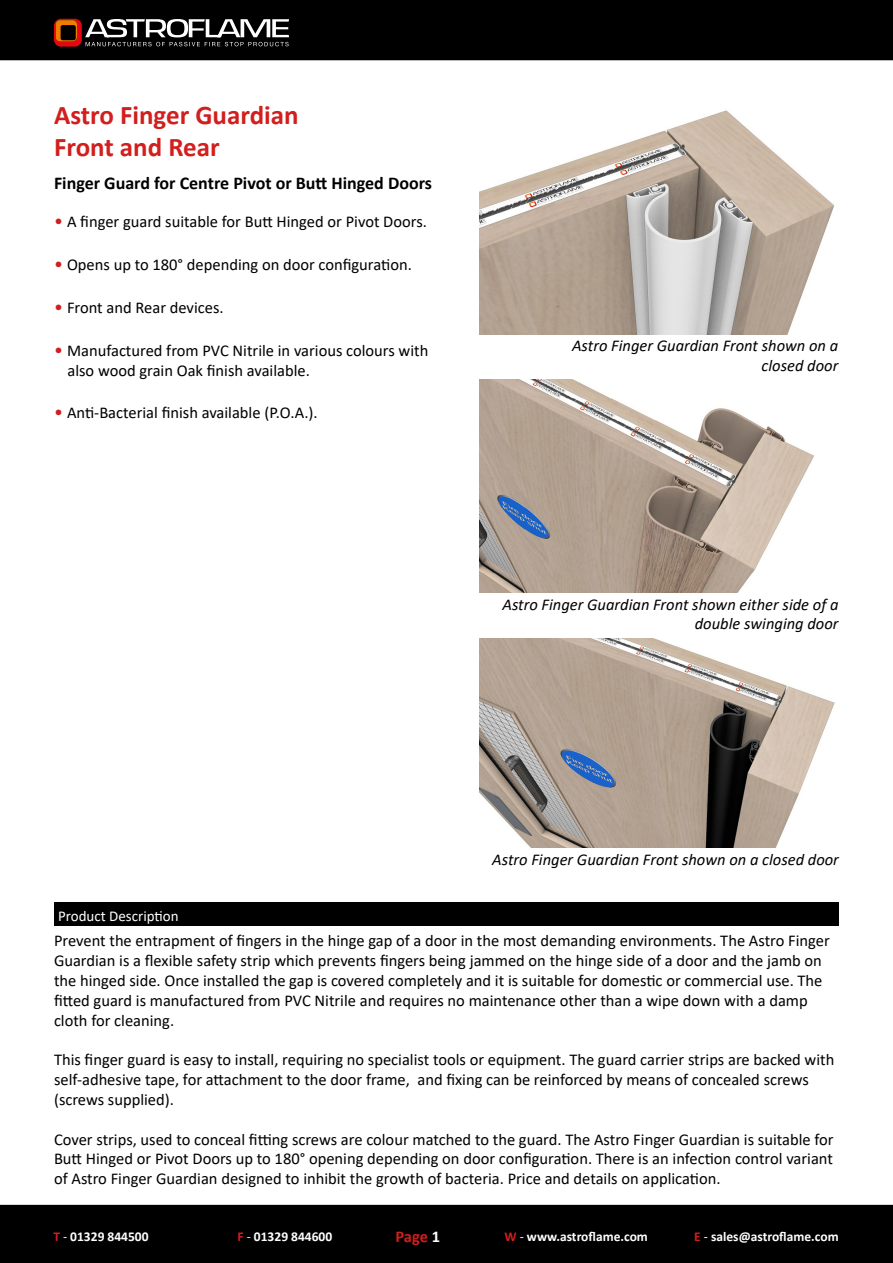
<style>
.page{position:relative;width:893px;height:1263px;background:#fff}
.page>*{position:absolute;margin:0;border:0;box-sizing:border-box;transform-origin:0 0}
.t1{font:700 27px/32.4px "Calibri";color:#d31e1e}
.t2{font:700 18px "Calibri";color:#000}
.t3{font:16.5px/19.8px "Calibri";color:#000}
.t4{font:italic 16.5px/19.8px "Calibri";color:#000;text-align:right}
.t5{font:700 16.5px "Calibri";color:#d31e1e}
.t6{font:15px "Calibri";color:#fff}
.t7{font:700 13.5px "Calibri";color:#fff}
.s1{font-size:18px;color:#d31e1e}
.s2{color:#d31e1e}
.s3{font-weight:400}
.s4{color:#fff}
</style>
<div class="page">
<div style="left:0;top:0;width:893px;height:60px;background:#000"></div>
<div style="left:0;top:1205px;width:893px;height:58px;background:#000"></div>
<svg style="left:54px;top:19px;width:235px;height:28px"></svg>
<div style="left:54px;top:902px;width:785px;height:23px;background:#000"></div>
<img style="left:479px;top:110px;width:356px;height:225px">
<img style="left:479px;top:379px;width:335px;height:213px">
<img style="left:479px;top:639px;width:356px;height:208px">
<h1 class="t1" style="left:54px;top:98px;width:246px">Astro Finger Guardian<br>Front and Rear</h1>
<p class="t2" style="left:54px;top:170px;width:380px">Finger Guard for Centre Pivot or Butt Hinged Doors</p>
<p class="t3" style="left:54px;top:211px;width:374px"><span class="s1">•</span> A finger guard suitable for Butt Hinged or Pivot Doors.</p>
<p class="t3" style="left:54px;top:254px;width:359px"><span class="s1">•</span> Opens up to 180° depending on door configuration.</p>
<p class="t3" style="left:54px;top:297px;width:171px"><span class="s1">•</span> Front and Rear devices.</p>
<p class="t3" style="left:67px;top:341px;width:362px;text-indent:-13px"><span class="s1">•</span> Manufactured from PVC Nitrile in various colours with also wood grain Oak finish available.</p>
<p class="t3" style="left:54px;top:402px;width:265px"><span class="s1">•</span> Anti-Bacterial finish available (P.O.A.).</p>
<p class="t4" style="left:572px;top:335px;width:268px">Astro Finger Guardian Front shown on a closed door</p>
<p class="t4" style="left:502px;top:593px;width:338px">Astro Finger Guardian Front shown either side of a double swinging door</p>
<p class="t6" style="left:58px;top:905px;width:122px">Product Description</p>
<p class="t4" style="left:492px;top:849px;width:348px">Astro Finger Guardian Front shown on a closed door</p>
<p class="t3" style="left:54px;top:931px;width:777px">Prevent the entrapment of fingers in the hinge gap of a door in the most demanding environments. The Astro Finger Guardian is a flexible safety strip which prevents fingers being jammed on the hinge side of a door and the jamb on the hinged side. Once installed the gap is covered completely and it is suitable for domestic or commercial use. The fitted guard is manufactured from PVC Nitrile and requires no maintenance other than a wipe down with a damp cloth for cleaning.</p>
<p class="t3" style="left:54px;top:1049px;width:782px">This finger guard is easy to install, requiring no specialist tools or equipment. The guard carrier strips are backed with self-adhesive tape, for attachment to the door frame, and fixing can be reinforced by means of concealed screws (screws supplied).</p>
<p class="t3" style="left:54px;top:1129px;width:781px;text-align:justify">Cover strips, used to conceal fitting screws are colour matched to the guard. The Astro Finger Guardian is suitable for Butt Hinged or Pivot Doors up to 180° opening depending on door configuration. There is an infection control variant of Astro Finger Guardian designed to inhibit the growth of bacteria. Price and details on application.</p>
<p class="t7" style="left:53px;top:1227px;width:97px"><span class="s2">T</span> <span class="s3">-</span> 01329 844500</p>
<p class="t7" style="left:238px;top:1227px;width:96px"><span class="s2">F</span> <span class="s3">-</span> 01329 844600</p>
<p class="t5" style="left:395px;top:1225px;width:46px">Page <span class="s4">1</span></p>
<p class="t7" style="left:504px;top:1227px;width:145px"><span class="s2">W</span> <span class="s3">-</span> www.astroflame.com</p>
<p class="t7" style="left:694px;top:1227px;width:146px"><span class="s2">E</span> <span class="s3">-</span> sales@astroflame.com</p>
</div>
